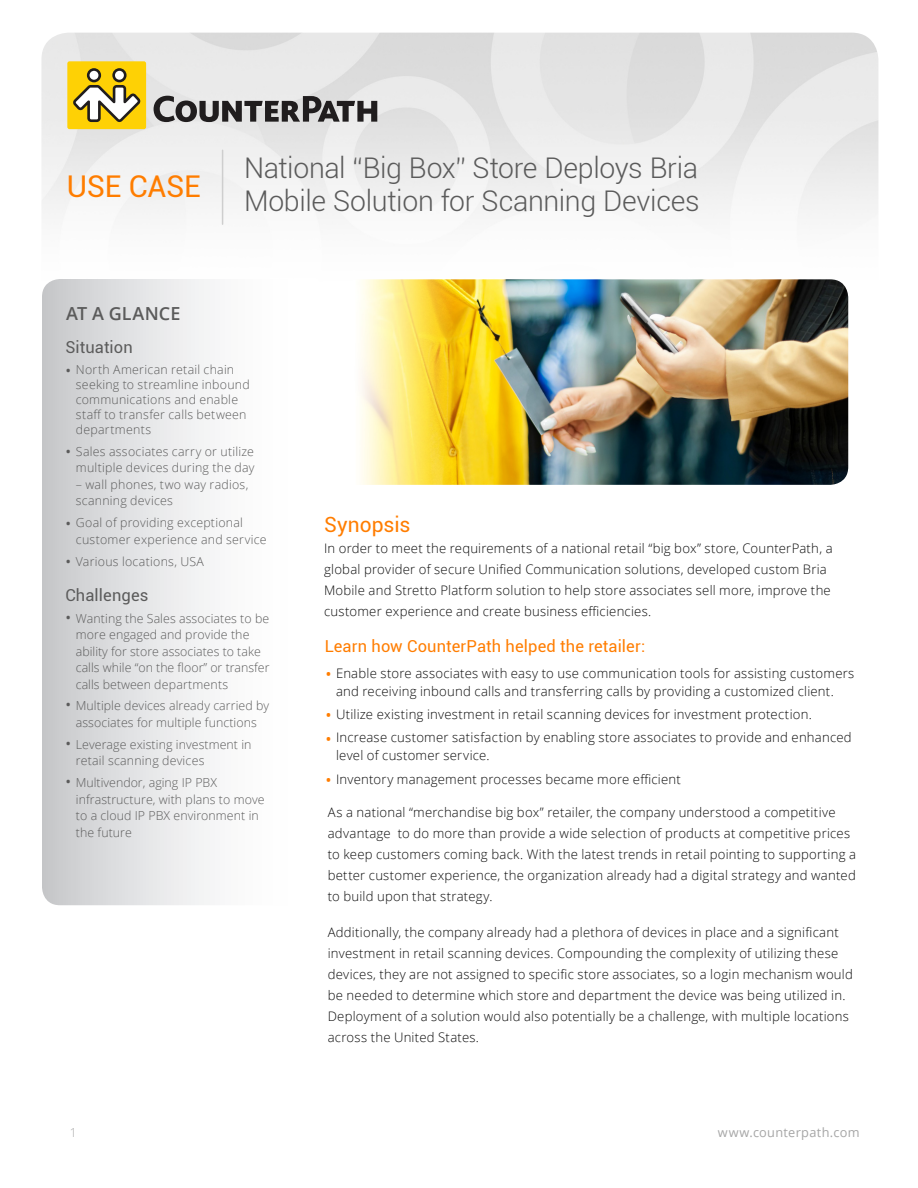
<style>
.page{position:relative;width:918px;height:1188px;background:#fff}
.page>*{position:absolute;margin:0;border:0;box-sizing:border-box;transform-origin:0 0}
.Headline_01{font:30px "Roboto";letter-spacing:-.01em;color:#ff7d00}
.Headline_01-2{font:300 28.5px/33px "Roboto";letter-spacing:-.01em;color:#5b5b5b}
.Sub_Head_01{font:21px "Roboto";color:#ff7d00}
.Sub_Head_02{font:600 18px "Open Sans";letter-spacing:.005em;color:#5b5b5b}
.Sub_Head_02-2{font:16.5px "Roboto";letter-spacing:.01em;color:#ff7d00}
.Sub_Head_02-3{font:16.5px "Roboto";letter-spacing:.005em;color:#5b5b5b}
.Body_text_medium{font:300 13.2px/21px "Open Sans";letter-spacing:.015em;color:#0b0b0b}
.Bullet_List_Orange_S{font:300 13.2px/18px "Open Sans";letter-spacing:.015em;color:#0b0b0b}
.t1{font:12.75px "Open Sans";letter-spacing:.025em;color:#a6a6a6}
.Bullet_List_Grey{font:300 12.3px/16.5px "Open Sans";letter-spacing:.01em;color:#5b5b5b}
.Body_text_Small{font:300 12.3px "Open Sans";color:#a6a6a6}
.s1{font-weight:400;font-size:15px}
.s2{font-weight:400;font-size:16.5px;color:#ff7d00}
</style>
<div class="page">
<div style="left:67px;top:61px;width:79px;height:68px;background:#fed105;border-radius:2px"></div>
<svg style="left:154px;top:96px;width:223px;height:26px;background:#848384"></svg>
<svg style="left:73px;top:68px;width:68px;height:54px"></svg>
<img style="left:356px;top:279px;width:492px;height:206px">
<svg style="left:42px;top:279px;width:211px;height:626px"></svg>
<hr style="left:222px;top:150px;width:1px;height:74px;background:#cecece">
<p class="Headline_01" style="left:67px;top:166px;width:136px">USE CASE</p>
<p class="Sub_Head_02" style="left:66px;top:301px;width:116px">AT A GLANCE</p>
<p class="Sub_Head_02-3" style="left:65px;top:336px;width:69px">Situation</p>
<p class="Headline_01-2" style="left:244px;top:150px;width:457px">National “Big Box” Store Deploys Bria<br>Mobile Solution for Scanning Devices</p>
<p class="Bullet_List_Grey" style="left:76px;top:362px;width:176px;line-height:15px;text-indent:-10px"><span class="s1">•</span> North American retail chain seeking to streamline inbound communications and enable staff to transfer calls between departments</p>
<p class="Bullet_List_Grey" style="left:65px;top:443px;width:191px;text-align:right"><span class="s1">•</span> Sales associates carry or utilize multiple devices during the day</p>
<p class="Bullet_List_Grey" style="left:76px;top:476px;width:174px">– wall phones, two way radios, scanning devices</p>
<p class="Bullet_List_Grey" style="left:76px;top:514px;width:192px;text-indent:-10px"><span class="s1">•</span> Goal of providing exceptional customer experience and service</p>
<p class="Bullet_List_Grey" style="left:65px;top:553px;width:140px"><span class="s1">•</span> Various locations, USA</p>
<p class="Sub_Head_02-3" style="left:65px;top:583px;width:85px">Challenges</p>
<p class="Bullet_List_Grey" style="left:76px;top:610px;width:195px;text-indent:-10px"><span class="s1">•</span> Wanting the Sales associates to be more engaged and provide the ability for store associates to take calls while “on the floor” or transfer calls between departments</p>
<p class="Bullet_List_Grey" style="left:65px;top:697px;width:205px;text-align:center"><span class="s1">•</span> Multiple devices already carried by associates for multiple functions</p>
<p class="Bullet_List_Grey" style="left:76px;top:736px;width:177px;text-indent:-10px"><span class="s1">•</span> Leverage existing investment in retail scanning devices</p>
<p class="Bullet_List_Grey" style="left:76px;top:774px;width:190px;text-indent:-10px"><span class="s1">•</span> Multivendor, aging IP PBX infrastructure, with plans to move to a cloud IP PBX environment in the future</p>
<p class="Sub_Head_01" style="left:324px;top:510px;width:88px">Synopsis</p>
<p class="Body_text_medium" style="left:324px;top:538px;width:510px">In order to meet the requirements of a national retail “big box” store, CounterPath, a global provider of secure Unified Communication solutions, developed custom Bria Mobile and Stretto Platform solution to help store associates sell more, improve the customer experience and create business efficiencies.</p>
<p class="Sub_Head_02-2" style="left:325px;top:635px;width:322px">Learn how CounterPath helped the retailer:</p>
<p class="Bullet_List_Orange_S" style="left:336px;top:663px;width:520px;text-indent:-10px"><span class="s2">•</span> Enable store associates with easy to use communication tools for assisting customers and receiving inbound calls and transferring calls by providing a customized client.</p>
<p class="Bullet_List_Orange_S" style="left:326px;top:705px;width:488px"><span class="s2">•</span> Utilize existing investment in retail scanning devices for investment protection.</p>
<p class="Bullet_List_Orange_S" style="left:336px;top:728px;width:517px;text-indent:-10px"><span class="s2">•</span> Increase customer satisfaction by enabling store associates to provide and enhanced level of customer service.</p>
<p class="Bullet_List_Orange_S" style="left:326px;top:770px;width:357px"><span class="s2">•</span> Inventory management processes became more efficient</p>
<p class="Body_text_medium" style="left:328px;top:801px;width:530px">As a national “merchandise big box” retailer, the company understood a competitive advantage to do more than provide a wide selection of products at competitive prices to keep customers coming back. With the latest trends in retail pointing to supporting a better customer experience, the organization already had a digital strategy and wanted to build upon that strategy.</p>
<p class="Body_text_medium" style="left:328px;top:921px;width:527px">Additionally, the company already had a plethora of devices in place and a significant investment in retail scanning devices. Compounding the complexity of utilizing these devices, they are not assigned to specific store associates, so a login mechanism would be needed to determine which store and department the device was being utilized in.<br>Deployment of a solution would also potentially be a challenge, with multiple locations across the United States.</p>
<p class="Body_text_Small" style="left:70px;top:1124px;width:9px">1</p>
<p class="t1" style="left:718px;top:1124px;width:143px">www.counterpath.com</p>
</div>
